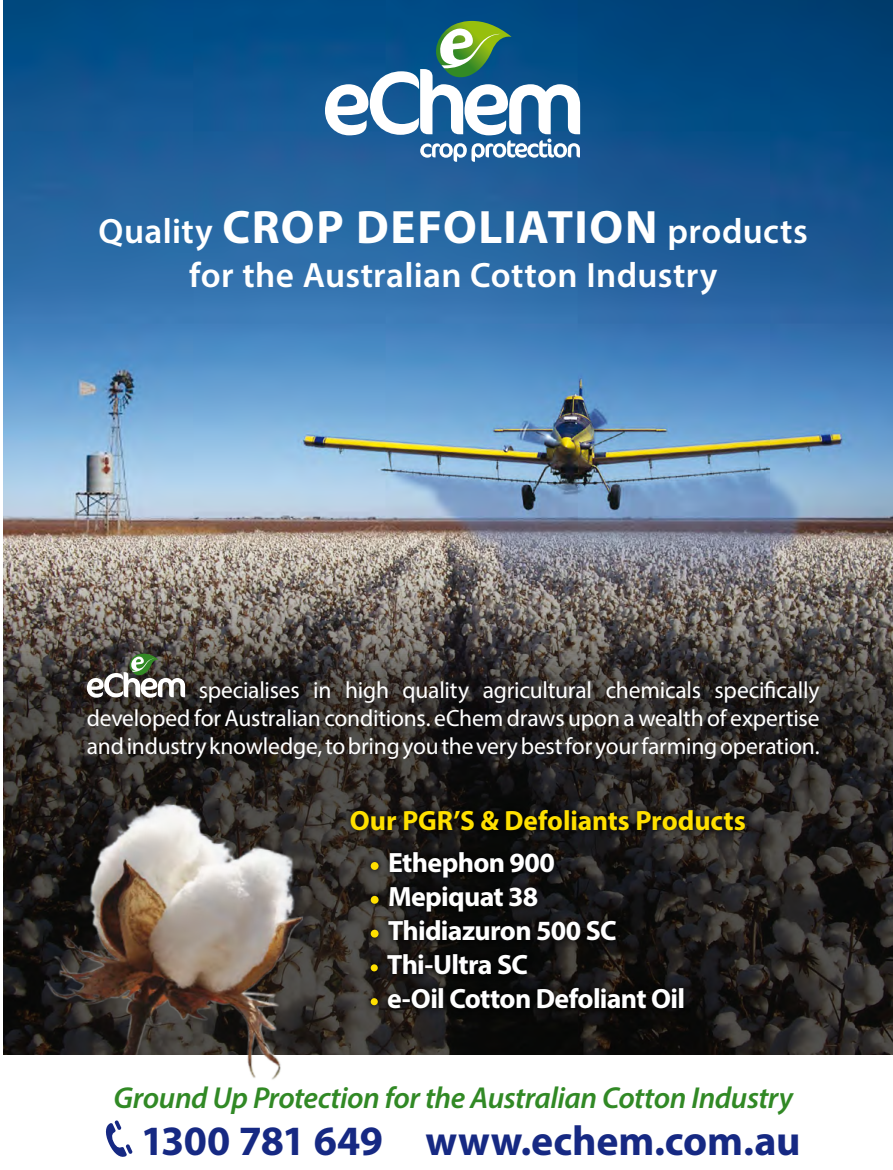
<style>
.page{position:relative;width:893px;height:1170px;background:#fff}
.page>*{position:absolute;margin:0;border:0;box-sizing:border-box;transform-origin:0 0}
.t1{font:700 41.85px "Myriad Pro";letter-spacing:-.005em;color:#162983}
.t2{font:600 35.25px/44.1px "Myriad Pro";letter-spacing:.01em;color:#fff;text-align:center}
.t3{font:italic 600 30.3px "Myriad Pro";letter-spacing:-.015em;color:#318925}
.t4{font:700 27.9px/33.8px "Myriad Pro";letter-spacing:-.025em;color:#fff}
.t5{font:700 27.9px/42.2px "Myriad Pro";letter-spacing:-.005em;color:#ffe000}
.t6{font:23.55px/27.9px "Myriad Pro";letter-spacing:-.01em;color:#fff;text-align:justify}
.s1{font-weight:700;font-size:47.1px}
.s2{color:#fff}
</style>
<div class="page">
<img style="left:3px;top:0;width:890px;height:526px">
<img style="left:3px;top:526px;width:890px;height:529px">
<div style="left:344px;top:802px;width:408px;height:213px;background:#000;opacity:.75"></div>
<div style="left:371px;top:862px;width:8px;height:7px;background:#ffe000;border-radius:50%"></div>
<div style="left:371px;top:895px;width:8px;height:8px;background:#ffe000;border-radius:50%"></div>
<div style="left:371px;top:929px;width:8px;height:8px;background:#ffe000;border-radius:50%"></div>
<div style="left:371px;top:964px;width:7px;height:7px;background:#ffe000;border-radius:50%"></div>
<div style="left:371px;top:998px;width:7px;height:7px;background:#ffe000;border-radius:50%"></div>
<img style="left:25px;top:789px;width:290px;height:291px">
<div style="left:41px;top:1055px;width:148px;height:114px;background:#fff"></div>
<svg style="left:325px;top:21px;width:255px;height:141px"></svg>
<svg style="left:105px;top:1120px;width:28px;height:37px"></svg>
<svg style="left:87px;top:653px;width:98px;height:44px"></svg>
<p class="t2" style="left:99px;top:208px;width:711px">Quality <span class="s1">CROP DEFOLIATION</span> products for the Australian Cotton Industry</p>
<p class="t6" style="left:87px;top:675px;width:734px;text-indent:112px">specialises in high quality agricultural chemicals specifically developed for Australian conditions. eChem draws upon a wealth of expertise and industry knowledge, to bring you the very best for your farming operation.</p>
<p class="t5" style="left:388px;top:798px;width:359px;text-indent:-38px">Our PGR’S &amp; Defoliants Products<br><span class="s2">Ethephon 900</span></p>
<p class="t4" style="left:387px;top:878px;width:299px">Mepiquat 38<br>Thidiazuron 500 SC<br>Thi-Ultra SC<br>e-Oil Cotton Defoliant Oil</p>
<p class="t3" style="left:113px;top:1078px;width:681px">Ground Up Protection for the Australian Cotton Industry</p>
<p class="t1" style="left:141px;top:1113px;width:661px">1300 781 649 www.echem.com.au</p>
</div>
